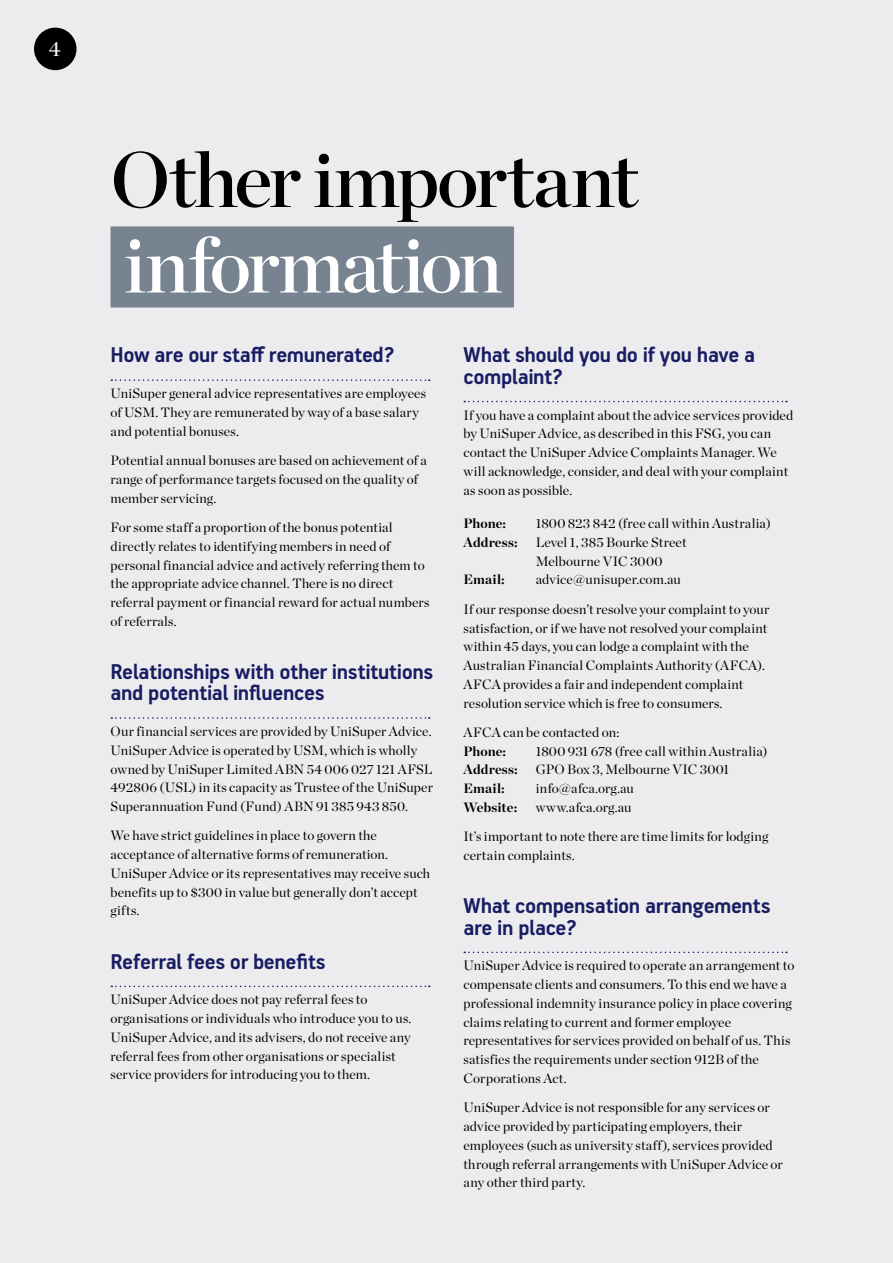
<style>
.page{position:relative;width:893px;height:1263px;background:#ecebed}
.page>*{position:absolute;margin:0;border:0;box-sizing:border-box;transform-origin:0 0}
.t1{font:78px "Chronicle Display Semi";letter-spacing:-.025em;color:#000}
.t2{font:78px "Chronicle Display Semi";letter-spacing:-.04em;color:#fff}
.t3{font:700 24px/21.3px "PF Handbook Pro";letter-spacing:-.015em;color:#181d63}
.t4{font:21px "Chronicle Display";color:#fff}
.t5{font:13.5px/18.8px "Chronicle Display";letter-spacing:.01em;color:#000}
.t6{font:700 13.5px "Chronicle Display";letter-spacing:.005em;color:#000}
</style>
<div class="page">
<div style="left:34px;top:28px;width:43px;height:42px;background:#000;border-radius:50%"></div>
<div style="left:111px;top:226px;width:403px;height:81px;background:#778390"></div>
<svg style="left:111px;top:379px;width:319px;height:2px"></svg>
<svg style="left:111px;top:717px;width:319px;height:2px"></svg>
<svg style="left:111px;top:986px;width:319px;height:1px"></svg>
<svg style="left:464px;top:401px;width:323px;height:1px"></svg>
<svg style="left:464px;top:951px;width:323px;height:2px"></svg>
<h3 class="t4" style="left:49px;top:32px;width:13px">4</h3>
<h1 class="t1" style="left:111px;top:119px;width:530px">Other important</h1>
<h1 class="t2" style="left:124px;top:204px;width:380px">information</h1>
<h2 class="t3" style="left:111px;top:344px;width:286px">How are our staff remunerated?</h2>
<p class="t5" style="left:111px;top:383px;width:317px">UniSuper general advice representatives are employees of USM. They are remunerated by way of a base salary and potential bonuses.</p>
<p class="t5" style="left:111px;top:450px;width:318px">Potential annual bonuses are based on achievement of a range of performance targets focused on the quality of member servicing.</p>
<p class="t5" style="left:111px;top:517px;width:320px">For some staff a proportion of the bonus potential directly relates to identifying members in need of personal financial advice and actively referring them to the appropriate advice channel. There is no direct referral payment or financial reward for actual numbers of referrals.</p>
<h2 class="t3" style="left:111px;top:660px;width:324px">Relationships with other institutions and potential influences</h2>
<p class="t5" style="left:111px;top:721px;width:324px">Our financial services are provided by UniSuper Advice.<br>UniSuper Advice is operated by USM, which is wholly owned by UniSuper Limited ABN 54 006 027 121 AFSL 492806 (USL) in its capacity as Trustee of the UniSuper Superannuation Fund (Fund) ABN 91 385 943 850.</p>
<p class="t5" style="left:111px;top:825px;width:321px">We have strict guidelines in place to govern the acceptance of alternative forms of remuneration.<br>UniSuper Advice or its representatives may receive such benefits up to $300 in value but generally don’t accept gifts.</p>
<h2 class="t3" style="left:111px;top:950px;width:217px">Referral fees or benefits</h2>
<p class="t5" style="left:111px;top:989px;width:302px">UniSuper Advice does not pay referral fees to organisations or individuals who introduce you to us.<br>UniSuper Advice, and its advisers, do not receive any referral fees from other organisations or specialist service providers for introducing you to them.</p>
<h2 class="t3" style="left:463px;top:344px;width:293px">What should you do if you have a complaint?</h2>
<p class="t5" style="left:463px;top:404px;width:331px">If you have a complaint about the advice services provided by UniSuper Advice, as described in this FSG, you can contact the UniSuper Advice Complaints Manager. We will acknowledge, consider, and deal with your complaint as soon as possible.</p>
<p class="t6" style="left:463px;top:512px;width:44px">Phone:</p>
<p class="t5" style="left:536px;top:513px;width:237px">1800 823 842 (free call within Australia)</p>
<p class="t6" style="left:463px;top:531px;width:56px">Address:</p>
<p class="t5" style="left:536px;top:532px;width:152px">Level 1, 385 Bourke Street<br>Melbourne VIC 3000</p>
<p class="t6" style="left:463px;top:569px;width:43px">Email:</p>
<p class="t5" style="left:463px;top:564px;width:307px;line-height:29.4px;text-indent:72px">advice@unisuper.com.au<br>If our response doesn’t resolve your complaint to your</p>
<p class="t5" style="left:463px;top:617px;width:305px">satisfaction, or if we have not resolved your complaint within 45 days, you can lodge a complaint with the Australian Financial Complaints Authority (AFCA).<br>AFCA provides a fair and independent complaint resolution service which is free to consumers.</p>
<p class="t5" style="left:463px;top:722px;width:157px">AFCA can be contacted on:</p>
<p class="t6" style="left:463px;top:740px;width:44px">Phone:</p>
<p class="t5" style="left:536px;top:741px;width:233px">1800 931 678 (free call within Australia)</p>
<p class="t6" style="left:463px;top:759px;width:56px">Address:</p>
<p class="t5" style="left:536px;top:759px;width:195px">GPO Box 3, Melbourne VIC 3001</p>
<p class="t6" style="left:463px;top:777px;width:43px">Email:</p>
<p class="t5" style="left:536px;top:778px;width:99px">info@afca.org.au</p>
<p class="t6" style="left:463px;top:796px;width:55px">Website:</p>
<p class="t5" style="left:463px;top:791px;width:306px;line-height:29.4px;text-indent:72px">www.afca.org.au<br>It’s important to note there are time limits for lodging</p>
<p class="t5" style="left:463px;top:845px;width:113px">certain complaints.</p>
<h2 class="t3" style="left:463px;top:894px;width:309px">What compensation arrangements are in place?</h2>
<p class="t5" style="left:463px;top:955px;width:333px">UniSuper Advice is required to operate an arrangement to compensate clients and consumers. To this end we have a professional indemnity insurance policy in place covering claims relating to current and former employee representatives for services provided on behalf of us. This satisfies the requirements under section 912B of the Corporations Act.</p>
<p class="t5" style="left:463px;top:1097px;width:321px">UniSuper Advice is not responsible for any services or advice provided by participating employers, their employees (such as university staff), services provided through referral arrangements with UniSuper Advice or any other third party.</p>
</div>
